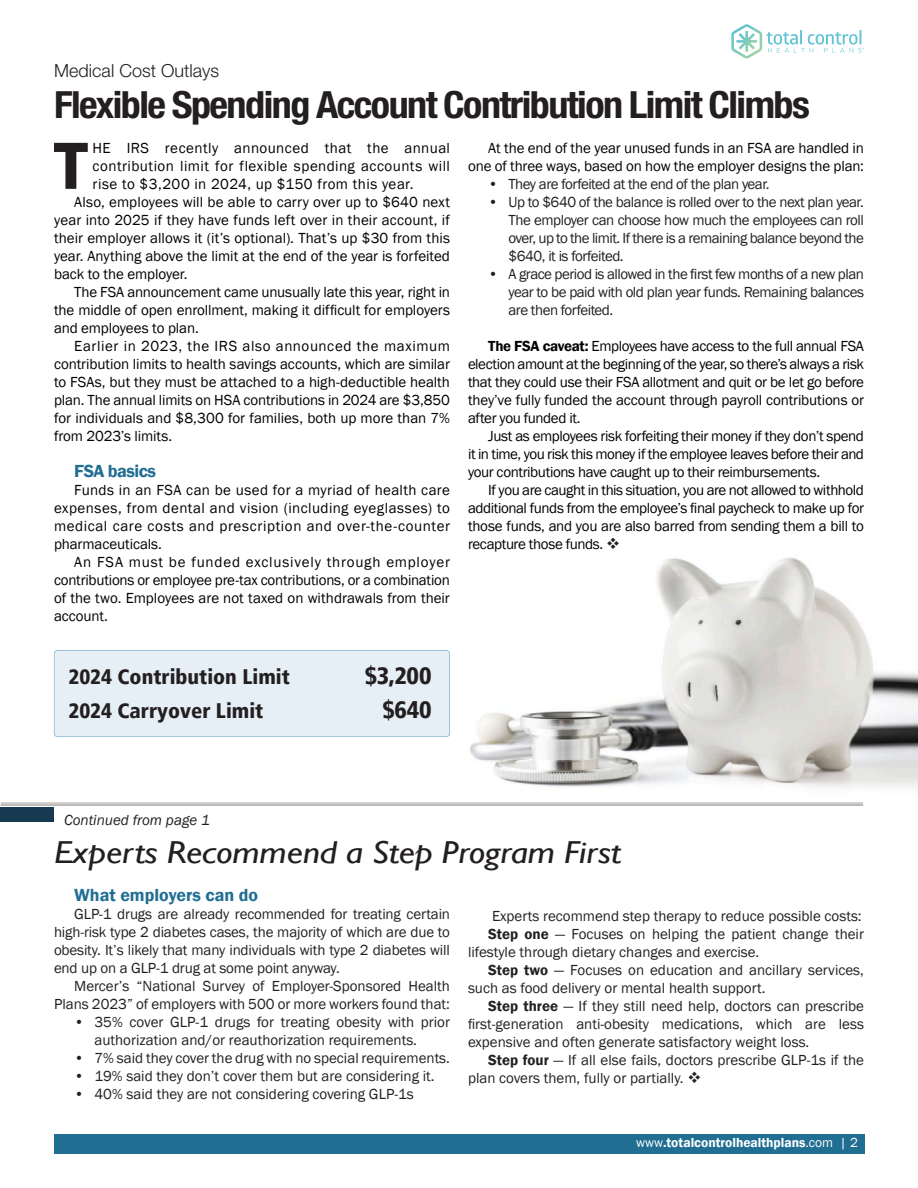
<style>
.page{position:relative;width:918px;height:1188px;background:#fff}
.page>*{position:absolute;margin:0;border:0;box-sizing:border-box;transform-origin:0 0}
.t1{font:600 69px "Franklin Gothic";color:#231f20}
.t2{font:700 condensed 37.5px "Helvetica Neue LT Std";letter-spacing:-.04em;color:#231f20;scale:1.07 1}
.t3{font:italic 31.8px "Gill Sans";letter-spacing:-.005em;color:#231f20;scale:1.16 1}
.t4{font:900 condensed 24px "Frutiger LT";letter-spacing:-.01em;color:#231f20}
.t5{font:900 condensed 21px "Frutiger LT";color:#231f20}
.t6{font:600 18px "Franklin Gothic";color:#216e93}
.t7{font:300 18px "Helvetica Neue LT Std";color:#231f20}
.t8{font:600 18px "Franklin Gothic";letter-spacing:-.025em;color:#216e93}
.t9{font:15px/18px "Franklin Gothic";letter-spacing:-.005em;color:#000;text-align:justify}
.t10{font:15px/18px "Franklin Gothic";color:#231f20;text-align:justify}
.t11{font:15px "Franklin Gothic";letter-spacing:.03em;color:#000}
.t12{font:15px "Franklin Gothic";letter-spacing:.04em;color:#000}
.t13{font:15px "Franklin Gothic";letter-spacing:-.035em;color:#231f20}
.t14{font:italic 15px "Franklin Gothic";color:#231f20}
.t15{font:600 13.5px "Franklin Gothic";color:#fff}
.s1{font-weight:600}
.s2{color:#231f20}
.s3{font-weight:400}
</style>
<div class="page">
<div style="left:54px;top:1134px;width:810px;height:19px;background:#216e93"></div>
<svg style="left:731px;top:24px;width:133px;height:34px"></svg>
<img style="left:415px;top:558px;width:503px;height:245px">
<hr style="left:1px;top:803px;width:862px;height:1px;background:#7e7d78">
<hr style="left:1px;top:804px;width:862px;height:2px;background:#7e7d78">
<div style="left:0;top:808px;width:54px;height:14px;background:#163b50"></div>
<div style="left:52px;top:649px;width:399px;height:89px;background:#e6eff5"></div>
<p class="t7" style="left:54px;top:59px;width:166px">Medical Cost Outlays</p>
<h2 class="t2" style="left:54px;top:82px;width:708px">Flexible Spending Account Contribution Limit Climbs</h2>
<h1 class="t1" style="left:54px;top:123px;width:35px">T</h1>
<p class="t11" style="left:93px;top:139px;width:359px">HE IRS recently announced that the annual</p>
<p class="t11" style="left:93px;top:157px;width:359px">contribution limit for flexible spending accounts will</p>
<p class="t11" style="left:93px;top:175px;width:323px">rise to $3,200 in 2024, up $150 from this year.</p>
<p class="t9" style="left:74px;top:193px;width:377px">Also, employees will be able to carry over up to $640 next</p>
<p class="t9" style="left:54px;top:211px;width:398px">year into 2025 if they have funds left over in their account, if</p>
<p class="t9" style="left:54px;top:229px;width:398px">their employer allows it (it’s optional). That’s up $30 from this</p>
<p class="t9" style="left:54px;top:247px;width:398px">year. Anything above the limit at the end of the year is forfeited</p>
<p class="t9" style="left:54px;top:265px;width:135px">back to the employer.</p>
<p class="t9" style="left:74px;top:283px;width:377px">The FSA announcement came unusually late this year, right in</p>
<p class="t9" style="left:54px;top:301px;width:398px">the middle of open enrollment, making it difficult for employers</p>
<p class="t9" style="left:54px;top:319px;width:146px">and employees to plan.</p>
<p class="t12" style="left:74px;top:337px;width:377px">Earlier in 2023, the IRS also announced the maximum</p>
<p class="t9" style="left:54px;top:355px;width:397px">contribution limits to health savings accounts, which are similar</p>
<p class="t9" style="left:54px;top:373px;width:398px">to FSAs, but they must be attached to a high-deductible health</p>
<p class="t9" style="left:54px;top:391px;width:398px">plan. The annual limits on HSA contributions in 2024 are $3,850</p>
<p class="t9" style="left:54px;top:409px;width:398px">for individuals and $8,300 for families, both up more than 7%</p>
<p class="t9" style="left:54px;top:427px;width:120px">from 2023’s limits.</p>
<p class="t8" style="left:74px;top:460px;width:83px">FSA basics</p>
<p class="t9" style="left:54px;top:481px;width:398px;text-indent:20px">Funds in an FSA can be used for a myriad of health care expenses, from dental and vision (including eyeglasses) to medical care costs and prescription and over-the-counter pharmaceuticals.</p>
<p class="t9" style="left:54px;top:553px;width:397px;text-indent:20px">An FSA must be funded exclusively through employer contributions or employee pre-tax contributions, or a combination of the two. Employees are not taxed on withdrawals from their account.</p>
<h3 class="t5" style="left:68px;top:664px;width:223px">2024 Contribution Limit</h3>
<h3 class="t4" style="left:365px;top:661px;width:68px">$3,200</h3>
<h3 class="t5" style="left:68px;top:698px;width:197px">2024 Carryover Limit</h3>
<h3 class="t4" style="left:383px;top:695px;width:51px">$640</h3>
<p class="t9" style="left:468px;top:139px;width:398px;text-align:right">At the end of the year unused funds in an FSA are handled in one of three ways, based on how the employer designs the plan:</p>
<p class="t13" style="left:488px;top:175px;width:283px">• They are forfeited at the end of the plan year.</p>
<p class="t10" style="left:508px;top:193px;width:357px;text-indent:-20px">• Up to $640 of the balance is rolled over to the next plan year.<br>The employer can choose how much the employees can roll over, up to the limit. If there is a remaining balance beyond the $640, it is forfeited.</p>
<p class="t10" style="left:508px;top:265px;width:357px;text-indent:-20px">• A grace period is allowed in the first few months of a new plan year to be paid with old plan year funds. Remaining balances are then forfeited.</p>
<p class="t9" style="left:468px;top:337px;width:398px;text-indent:20px"><span class="s1">The FSA caveat:</span> Employees have access to the full annual FSA election amount at the beginning of the year, so there’s always a risk that they could use their FSA allotment and quit or be let go before they’ve fully funded the account through payroll contributions or after you funded it.</p>
<p class="t9" style="left:468px;top:427px;width:398px;text-indent:20px">Just as employees risk forfeiting their money if they don’t spend it in time, you risk this money if the employee leaves before their and your contributions have caught up to their reimbursements.</p>
<p class="t9" style="left:468px;top:481px;width:398px;text-indent:20px">If you are caught in this situation, you are not allowed to withhold additional funds from the employee’s final paycheck to make up for those funds, and you are also barred from sending them a bill to recapture those funds. <span class="s2">❖</span></p>
<p class="t14" style="left:64px;top:810px;width:147px">Continued from page 1</p>
<h3 class="t3" style="left:54px;top:834px;width:491px">Experts Recommend a Step Program First</h3>
<p class="t6" style="left:74px;top:884px;width:185px">What employers can do</p>
<p class="t10" style="left:54px;top:906px;width:398px;text-indent:20px">GLP-1 drugs are already recommended for treating certain high-risk type 2 diabetes cases, the majority of which are due to obesity. It’s likely that many individuals with type 2 diabetes will end up on a GLP-1 drug at some point anyway.</p>
<p class="t10" style="left:54px;top:978px;width:398px;text-align:right">Mercer’s “National Survey of Employer-Sponsored Health<br>Plans 2023” of employers with 500 or more workers found that:</p>
<p class="t10" style="left:94px;top:1014px;width:357px;text-indent:-20px">• 35% cover GLP-1 drugs for treating obesity with prior authorization and/or reauthorization requirements.</p>
<p class="t10" style="left:74px;top:1050px;width:377px">• 7% said they cover the drug with no special requirements.</p>
<p class="t10" style="left:74px;top:1068px;width:362px">• 19% said they don’t cover them but are considering it.</p>
<p class="t10" style="left:74px;top:1086px;width:341px">• 40% said they are not considering covering GLP-1s</p>
<p class="t10" style="left:492px;top:907px;width:371px">Experts recommend step therapy to reduce possible costs:</p>
<p class="t10" style="left:488px;top:925px;width:377px"><span class="s1">Step one</span> — Focuses on helping the patient change their</p>
<p class="t10" style="left:468px;top:943px;width:293px">lifestyle through dietary changes and exercise.</p>
<p class="t10" style="left:488px;top:961px;width:377px"><span class="s1">Step two</span> — Focuses on education and ancillary services,</p>
<p class="t10" style="left:468px;top:979px;width:299px">such as food delivery or mental health support.</p>
<p class="t10" style="left:488px;top:997px;width:377px"><span class="s1">Step three</span> — If they still need help, doctors can prescribe</p>
<p class="t10" style="left:468px;top:1015px;width:398px">first-generation anti-obesity medications, which are less</p>
<p class="t10" style="left:468px;top:1033px;width:343px">expensive and often generate satisfactory weight loss.</p>
<p class="t10" style="left:488px;top:1051px;width:377px"><span class="s1">Step four</span> — If all else fails, doctors prescribe GLP-1s if the</p>
<p class="t10" style="left:468px;top:1069px;width:235px">plan covers them, fully or partially. ❖</p>
<p class="t15" style="left:636px;top:1134px;width:223px"><span class="s3">www</span>.totalcontrolhealthplans<span class="s3">.com | 2</span></p>
</div>
